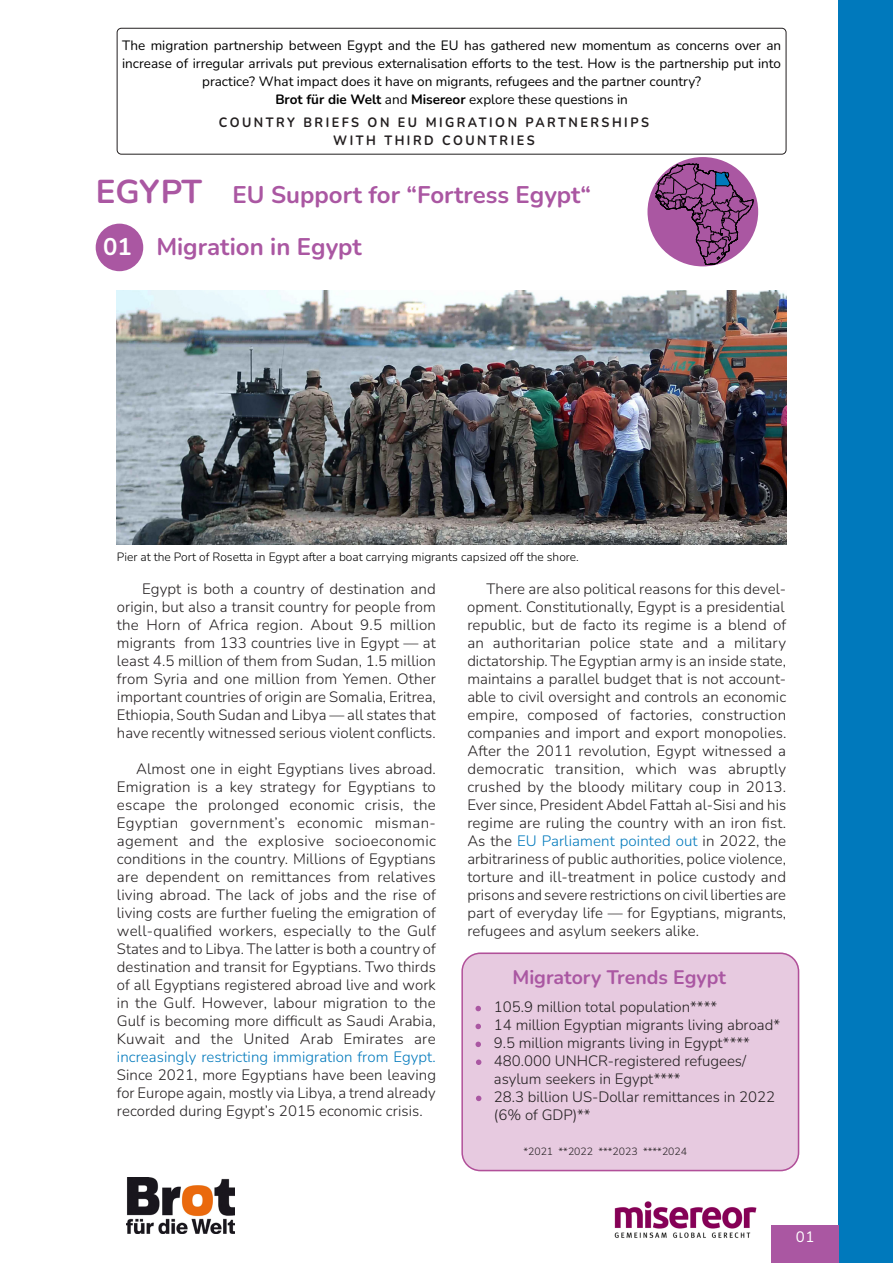
<style>
.page{position:relative;width:893px;height:1263px;background:#fff}
.page>*{position:absolute;margin:0;border:0;box-sizing:border-box;transform-origin:0 0}
.t1{font:700 33px "Nunito";letter-spacing:-.01em;color:#aa57a2}
.t2{font:700 24px/51.9px "Nunito";color:#aa57a2}
.t3{font:700 24px "Nunito";color:#fff}
.t4{font:700 19.5px "Nunito";color:#aa57a2}
.t5{font:300 15px/18px "Nunito";color:#231f20;text-align:justify}
.t6{font:300 15px "Nunito";letter-spacing:.005em;color:#0079bc}
.t7{font:15px "Nunito";color:#fff}
.t8{font:13.5px/18px "Nunito";color:#000;text-align:center}
.t9{font:700 13.5px/18px "Nunito";letter-spacing:.2em;color:#231f20;text-align:center;scale:.93 1}
.t10{font:300 12px "Nunito";color:#000}
.t11{font:300 10.5px "Nunito";color:#231f20}
.s1{font-weight:700}
.s2{color:#0079bc}
</style>
<div class="page">
<img style="left:117px;top:290px;width:669px;height:255px">
<div style="left:96px;top:224px;width:47px;height:47px;background:#aa57a2;border-radius:50%"></div>
<div style="left:839px;top:0;width:54px;height:1263px;background:#0079bc"></div>
<div style="left:647px;top:157px;width:111px;height:109px;background:#aa57a2;border-radius:50%"></div>
<div style="left:463px;top:953px;width:335px;height:217px;background:#e7cae0;border-radius:18px"></div>
<div style="left:461px;top:952px;width:338px;height:219px;border:2px solid #b15099;border-radius:18px"></div>
<div style="left:117px;top:28px;width:669px;height:126px;border:1px solid #231f20;border-radius:4px"></div>
<svg style="left:656px;top:164px;width:98px;height:101px"></svg>
<div style="left:771px;top:1225px;width:68px;height:38px;background:#aa57a2"></div>
<img style="left:615px;top:1201px;width:142px;height:37px">
<svg style="left:475px;top:1006px;width:6px;height:5px"></svg>
<svg style="left:475px;top:1024px;width:6px;height:5px"></svg>
<svg style="left:475px;top:1041px;width:6px;height:6px"></svg>
<svg style="left:476px;top:1059px;width:5px;height:6px"></svg>
<svg style="left:476px;top:1096px;width:5px;height:5px"></svg>
<img style="left:126px;top:1178px;width:109px;height:55px">
<p class="t8" style="left:122px;top:35px;width:661px">The migration partnership between Egypt and the EU has gathered new momentum as concerns over an increase of irregular arrivals put previous externalisation efforts to the test. How is the partnership put into practice? What impact does it have on migrants, refugees and the partner country?<br><span class="s1">Brot für die Welt</span> and <span class="s1">Misereor</span> explore these questions in</p>
<p class="t9" style="left:219px;top:113px;width:464px">COUNTRY BRIEFS ON EU MIGRATION PARTNERSHIPS<br>WITH THIRD COUNTRIES</p>
<h1 class="t1" style="left:96px;top:169px;width:108px">EGYPT</h1>
<h2 class="t3" style="left:103px;top:230px;width:30px">01</h2>
<h2 class="t2" style="left:156px;top:168px;width:436px;text-indent:76px">EU Support for “Fortress Egypt“<br>Migration in Egypt</h2>
<p class="t10" style="left:117px;top:548px;width:463px">Pier at the Port of Rosetta in Egypt after a boat carrying migrants capsized off the shore.</p>
<p class="t5" style="left:117px;top:579px;width:321px;text-indent:25px">Egypt is both a country of destination and origin, but also a transit country for people from the Horn of Africa region. About 9.5 million migrants from 133 countries live in Egypt — at least 4.5 million of them from Sudan, 1.5 million from Syria and one million from Yemen. Other important countries of origin are Somalia, Eritrea, Ethiopia, South Sudan and Libya — all states that have recently witnessed serious violent conflicts.</p>
<p class="t5" style="left:117px;top:759px;width:321px;text-indent:19px">Almost one in eight Egyptians lives abroad.<br>Emigration is a key strategy for Egyptians to escape the prolonged economic crisis, the Egyptian government’s economic misman&shy;agement and the explosive socioeconomic conditions in the country. Millions of Egyptians are dependent on remittances from relatives living abroad. The lack of jobs and the rise of living costs are further fueling the emigration of well-qualified workers, especially to the Gulf States and to Libya. The latter is both a country of destination and transit for Egyptians. Two thirds of all Egyptians registered abroad live and work in the Gulf. However, labour migration to the Gulf is becoming more difficult as Saudi Arabia, Kuwait and the United Arab Emirates are</p>
<p class="t6" style="left:117px;top:1046px;width:320px">increasingly restricting immigration from Egypt.</p>
<p class="t5" style="left:117px;top:1065px;width:321px">Since 2021, more Egyptians have been leaving for Europe again, mostly via Libya, a trend already recorded during Egypt’s 2015 economic crisis.</p>
<p class="t5" style="left:467px;top:579px;width:321px;text-indent:19px">There are also political reasons for this devel&shy;opment. Constitutionally, Egypt is a presidential republic, but de facto its regime is a blend of an authoritarian police state and a military dictatorship. The Egyptian army is an inside state, maintains a parallel budget that is not account&shy;able to civil oversight and controls an economic empire, composed of factories, construction companies and import and export monopolies.<br>After the 2011 revolution, Egypt witnessed a democratic transition, which was abruptly crushed by the bloody military coup in 2013.<br>Ever since, President Abdel Fattah al-Sisi and his regime are ruling the country with an iron fist.<br>As the <span class="s2">EU Parliament pointed out</span> in 2022, the arbitrariness of public authorities, police violence, torture and ill-treatment in police custody and prisons and severe restrictions on civil liberties are part of everyday life — for Egyptians, migrants, refugees and asylum seekers alike.</p>
<h3 class="t4" style="left:512px;top:963px;width:215px">Migratory Trends Egypt</h3>
<p class="t5" style="left:494px;top:997px;width:288px;text-align:left">105.9 million total population****<br>14 million Egyptian migrants living abroad* 9.5 million migrants living in Egypt**** 480.000 UNHCR-registered refugees/ asylum seekers in Egypt****<br>28.3 billion US-Dollar remittances in 2022 (6% of GDP)**</p>
<p class="t11" style="left:523px;top:1144px;width:165px">*2021 **2022 ***2023 ****2024</p>
<p class="t7" style="left:796px;top:1226px;width:20px">01</p>
</div>
